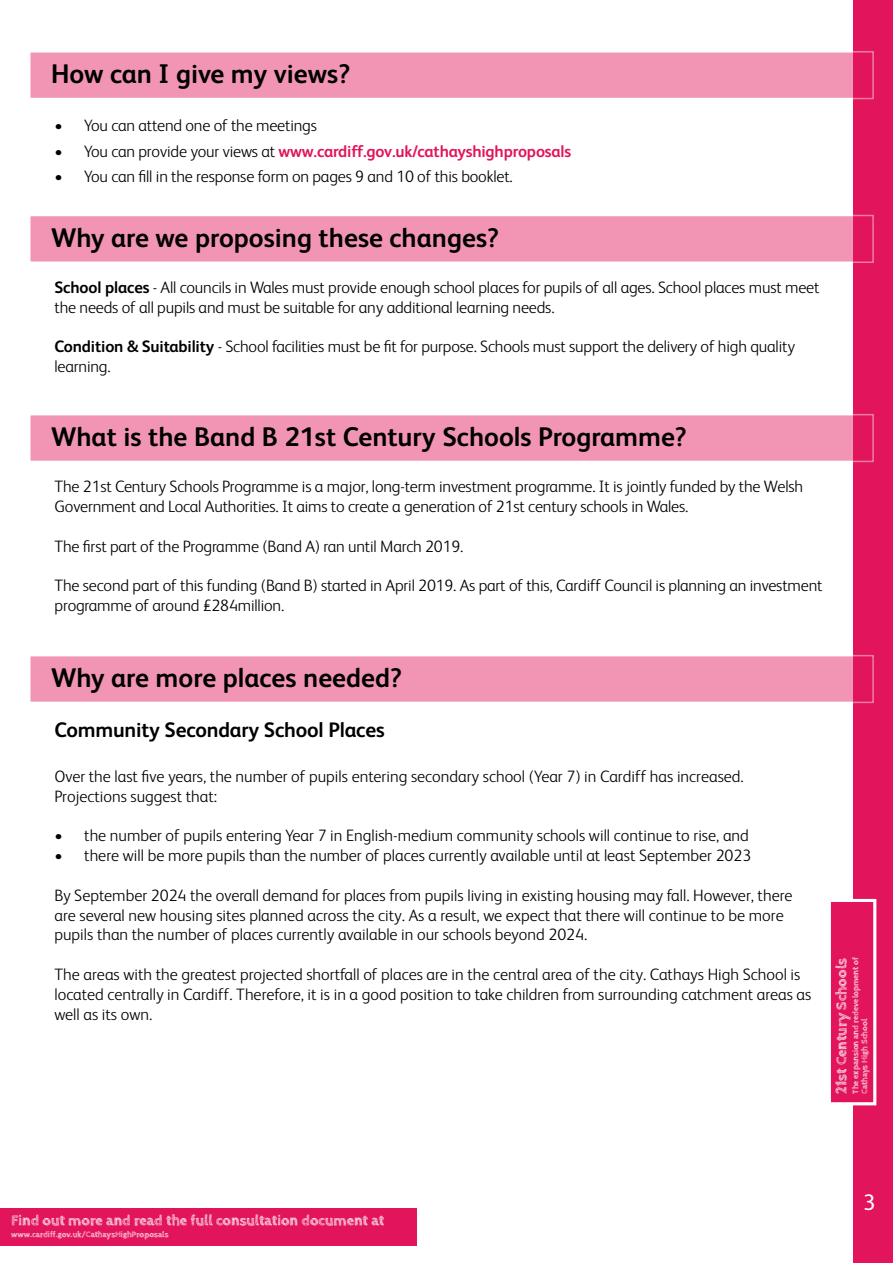
<style>
.page{position:relative;width:893px;height:1263px;background:#fff}
.page>*{position:absolute;margin:0;border:0;box-sizing:border-box;transform-origin:0 0}
.t1{font:700 27px "FS Albert";color:#000}
.t2{font:22.5px "FS Albert";color:#fff}
.t3{font:700 21px "FS Albert";letter-spacing:-.01em;color:#000}
.t4{font:300 16.5px/19.8px "FS Albert";letter-spacing:-.01em;color:#000}
.t5{font:700 16.5px "FS Albert";letter-spacing:-.01em;color:#e2145b}
.t6{font:700 14.85px "Cabin Sketch";color:#fff}
.t7{font:700 8.4px/9px "Cabin Sketch";letter-spacing:-.005em;color:#fff}
.t8{font:700 8.4px "Cabin Sketch";letter-spacing:-.025em;color:#fff}
.s1{font-weight:300;color:#000}
.s2{font-weight:700}
</style>
<div class="page">
<div style="left:0;top:1208px;width:417px;height:38px;background:#e2145b"></div>
<div style="left:853px;top:0;width:40px;height:1263px;background:#e2145b"></div>
<div style="left:29px;top:215px;width:845px;height:48px;background:#f295b5;border:2px solid #fff"></div>
<div style="left:29px;top:414px;width:845px;height:48px;background:#f295b5;border:2px solid #fff"></div>
<div style="left:29px;top:655px;width:845px;height:48px;background:#f295b5;border:2px solid #fff"></div>
<div style="left:29px;top:51px;width:845px;height:48px;background:#f295b5;border:2px solid #fff"></div>
<div style="left:828px;top:899px;width:48px;height:206px;background:#e2145b;border:3px solid #fff"></div>
<h1 class="t1" style="left:51px;top:56px;width:301px">How can I give my views?</h1>
<p class="t4" style="left:55px;top:115px;width:264px">• You can attend one of the meetings</p>
<p class="t5" style="left:55px;top:140px;width:518px"><span class="s1">• You can provide your views at</span> www.cardiff.gov.uk/cathayshighproposals</p>
<p class="t4" style="left:55px;top:166px;width:460px">• You can fill in the response form on pages 9 and 10 of this booklet.</p>
<h1 class="t1" style="left:51px;top:219px;width:449px">Why are we proposing these changes?</h1>
<p class="t4" style="left:55px;top:277px;width:766px"><span class="s2">School places</span> - All councils in Wales must provide enough school places for pupils of all ages. School places must meet the needs of all pupils and must be suitable for any additional learning needs.</p>
<p class="t4" style="left:55px;top:336px;width:742px"><span class="s2">Condition &amp; Suitability</span> - School facilities must be fit for purpose. Schools must support the delivery of high quality learning.</p>
<h1 class="t1" style="left:51px;top:418px;width:637px">What is the Band B 21st Century Schools Programme?</h1>
<p class="t4" style="left:55px;top:476px;width:750px">The 21st Century Schools Programme is a major, long-term investment programme. It is jointly funded by the Welsh<br>Government and Local Authorities. It aims to create a generation of 21st century schools in Wales.</p>
<p class="t4" style="left:55px;top:535px;width:410px">The first part of the Programme (Band A) ran until March 2019.</p>
<p class="t4" style="left:55px;top:575px;width:769px">The second part of this funding (Band B) started in April 2019. As part of this, Cardiff Council is planning an investment programme of around £284million.</p>
<h1 class="t1" style="left:51px;top:659px;width:352px">Why are more places needed?</h1>
<p class="t3" style="left:55px;top:715px;width:332px">Community Secondary School Places</p>
<p class="t4" style="left:55px;top:766px;width:691px">Over the last five years, the number of pupils entering secondary school (Year 7) in Cardiff has increased.<br>Projections suggest that:</p>
<p class="t4" style="left:55px;top:825px;width:696px">• the number of pupils entering Year 7 in English-medium community schools will continue to rise, and</p>
<p class="t4" style="left:55px;top:845px;width:698px">• there will be more pupils than the number of places currently available until at least September 2023</p>
<p class="t4" style="left:55px;top:884px;width:739px">By September 2024 the overall demand for places from pupils living in existing housing may fall. However, there are several new housing sites planned across the city. As a result, we expect that there will continue to be more pupils than the number of places currently available in our schools beyond 2024.</p>
<p class="t4" style="left:55px;top:964px;width:758px">The areas with the greatest projected shortfall of places are in the central area of the city. Cathays High School is located centrally in Cardiff. Therefore, it is in a good position to take children from surrounding catchment areas as well as its own.</p>
<p class="t8" style="left:851px;top:1079px;width:146px;rotate:-90deg">redevelopment of Cantonian High School,</p>
<p class="t6" style="left:833px;top:1094px;width:137px;rotate:-90deg">21st Century Schools</p>
<p class="t7" style="left:851px;top:1094px;width:138px;rotate:-90deg">The expansion and redevelopment of<br>Cathays High School</p>
<p class="t6" style="left:11px;top:1212px;width:375px">Find out more and read the full consultation document at</p>
<p class="t7" style="left:11px;top:1230px;width:159px">www.cardiff.gov.uk/CathaysHighProposals</p>
<h2 class="t2" style="left:863px;top:1187px;width:14px">3</h2>
</div>
